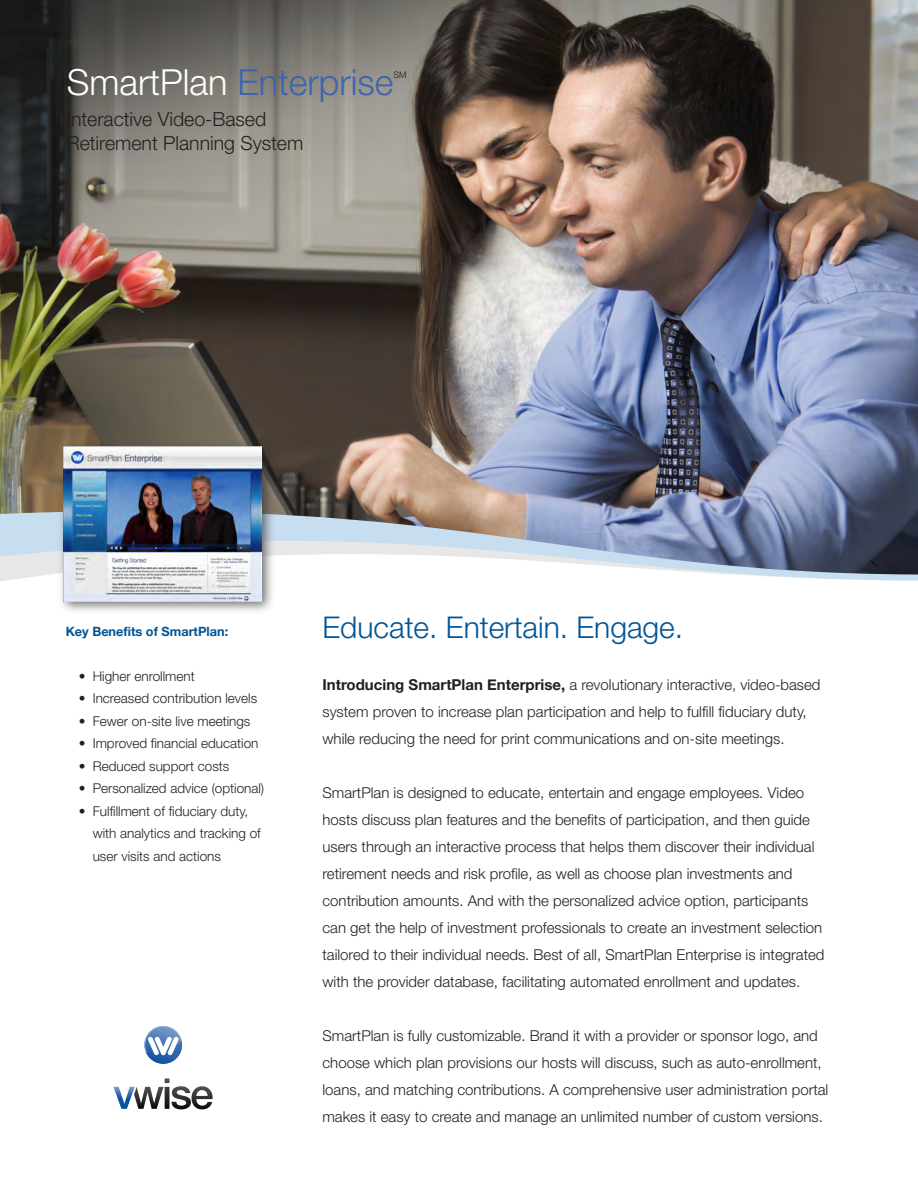
<style>
.page{position:relative;width:918px;height:1188px;background:#fff}
.page>*{position:absolute;margin:0;border:0;box-sizing:border-box;transform-origin:0 0}
.t1{font:300 36px "Helvetica Neue";color:#3b65b0}
.t2{font:300 30px "Helvetica Neue";color:#005495}
.t3{font:300 19.5px/23.4px "Helvetica Neue";color:#231f20}
.t4{font:300 15px/27px "Helvetica Neue";color:#231f20}
.t5{font:300 13.5px/22.5px "Helvetica Neue";color:#231f20}
.t6{font:700 12.75px "Helvetica Neue";color:#005495}
.t7{font:300 9px "Helvetica Neue";color:#231f20}
.s1{color:#fff}
.s2{font-weight:700}
</style>
<div class="page">
<img style="left:0;top:0;width:918px;height:575px">
<img style="left:14px;top:396px;width:306px;height:215px">
<img style="left:64px;top:447px;width:198px;height:154px">
<svg style="left:113px;top:1078px;width:100px;height:31px"></svg>
<svg style="left:144px;top:1026px;width:38px;height:38px"></svg>
<h1 class="t1" style="left:67px;top:60px;width:328px"><span class="s1">SmartPlan</span> Enterprise</h1>
<p class="t7" style="left:393px;top:70px;width:15px">SM</p>
<h3 class="t3" style="left:67px;top:107px;width:238px">Interactive Video-Based<br>Retirement Planning System</h3>
<p class="t6" style="left:66px;top:623px;width:164px">Key Benefits of SmartPlan:</p>
<p class="t5" style="left:79px;top:664px;width:118px">• Higher enrollment</p>
<p class="t5" style="left:79px;top:687px;width:180px">• Increased contribution levels</p>
<p class="t5" style="left:79px;top:709px;width:173px">• Fewer on-site live meetings</p>
<p class="t5" style="left:79px;top:732px;width:181px">• Improved financial education</p>
<p class="t5" style="left:79px;top:754px;width:152px">• Reduced support costs</p>
<p class="t5" style="left:79px;top:777px;width:187px">• Personalized advice (optional)</p>
<p class="t5" style="left:93px;top:799px;width:170px;text-indent:-14px">• Fulfillment of fiduciary duty, with analytics and tracking of user visits and actions</p>
<h2 class="t2" style="left:323px;top:609px;width:362px">Educate. Entertain. Engage.</h2>
<p class="t4" style="left:322px;top:671px;width:500px"><span class="s2">Introducing SmartPlan Enterprise,</span> a revolutionary interactive, video-based system proven to increase plan participation and help to fulfill fiduciary duty, while reducing the need for print communications and on-site meetings.</p>
<p class="t4" style="left:322px;top:779px;width:504px">SmartPlan is designed to educate, entertain and engage employees. Video hosts discuss plan features and the benefits of participation, and then guide users through an interactive process that helps them discover their individual retirement needs and risk profile, as well as choose plan investments and contribution amounts. And with the personalized advice option, participants can get the help of investment professionals to create an investment selection tailored to their individual needs. Best of all, SmartPlan Enterprise is integrated with the provider database, facilitating automated enrollment and updates.</p>
<p class="t4" style="left:322px;top:1022px;width:507px">SmartPlan is fully customizable. Brand it with a provider or sponsor logo, and choose which plan provisions our hosts will discuss, such as auto-enrollment, loans, and matching contributions. A comprehensive user administration portal makes it easy to create and manage an unlimited number of custom versions.</p>
</div>
